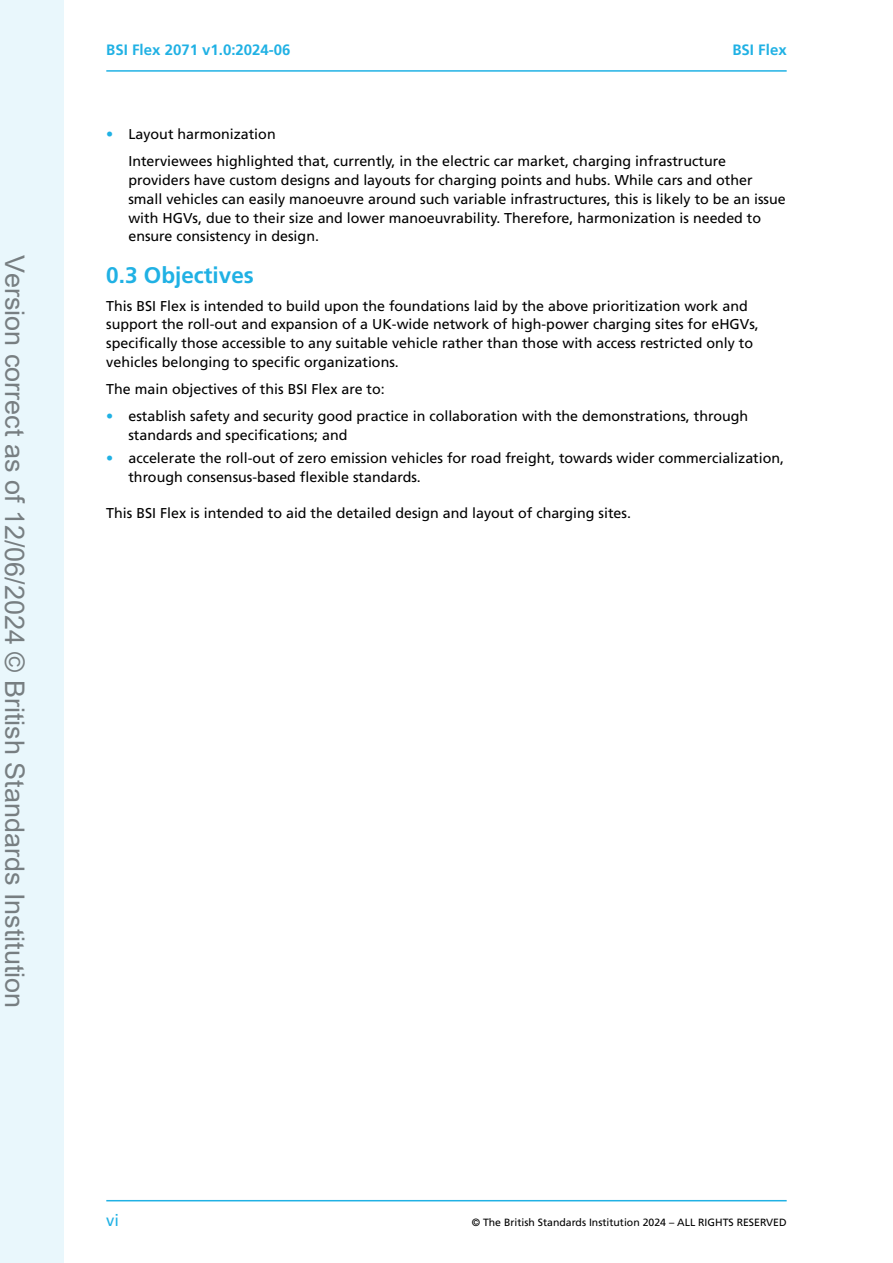
<style>
.page{position:relative;width:893px;height:1263px;background:#fff}
.page>*{position:absolute;margin:0;border:0;box-sizing:border-box;transform-origin:0 0}
.t1{font:27px "Arial";color:rgb(0 0 0/.49)}
.H3_not_TOC{font:22.5px "Frutiger LT 65 Bd";color:#20b1e4}
.t2{font:16.5px "Frutiger LT 55 Rm";color:#20b1e4}
.t3{font:15px "Frutiger LT 65 Bd";color:#20b1e4}
.Body_text{font:14.25px/18.8px "Frutiger LT 55 Rm";color:#000}
.t4{font:10.5px "Frutiger LT 55 Rm";color:#000}
.s1{color:#20b1e4}
</style>
<div class="page">
<div style="left:0;top:0;width:64px;height:1263px;background:#e9f7fc"></div>
<hr style="left:106px;top:1200px;width:681px;height:1px;background:#20b1e4">
<hr style="left:106px;top:70px;width:681px;height:2px;background:#20b1e4">
<h1 class="t1" style="left:33px;top:255px;width:755px;rotate:90deg">Version correct as of 12/06/2024 © British Standards Institution</h1>
<p class="t3" style="left:106px;top:40px;width:186px">BSI Flex 2071 v1.0:2024-06</p>
<p class="t3" style="left:732px;top:40px;width:56px">BSI Flex</p>
<p class="Body_text" style="left:106px;top:125px;width:171px"><span class="s1">•</span> Layout harmonization</p>
<p class="Body_text" style="left:128px;top:152px;width:659px">Interviewees highlighted that, currently, in the electric car market, charging infrastructure providers have custom designs and layouts for charging points and hubs. While cars and other small vehicles can easily manoeuvre around such variable infrastructures, this is likely to be an issue with HGVs, due to their size and lower manoeuvrability. Therefore, harmonization is needed to ensure consistency in design.</p>
<p class="H3_not_TOC" style="left:106px;top:262px;width:149px">0.3 Objectives</p>
<p class="Body_text" style="left:106px;top:296px;width:654px">This BSI Flex is intended to build upon the foundations laid by the above prioritization work and support the roll-out and expansion of a UK-wide network of high-power charging sites for eHGVs, specifically those accessible to any suitable vehicle rather than those with access restricted only to vehicles belonging to specific organizations.</p>
<p class="Body_text" style="left:106px;top:380px;width:280px">The main objectives of this BSI Flex are to:</p>
<p class="Body_text" style="left:128px;top:407px;width:621px;text-indent:-22px"><span class="s1">•</span> establish safety and security good practice in collaboration with the demonstrations, through standards and specifications; and</p>
<p class="Body_text" style="left:128px;top:449px;width:657px;text-indent:-22px"><span class="s1">•</span> accelerate the roll-out of zero emission vehicles for road freight, towards wider commercialization, through consensus-based flexible standards.</p>
<p class="Body_text" style="left:106px;top:503px;width:526px">This BSI Flex is intended to aid the detailed design and layout of charging sites.</p>
<p class="t2" style="left:106px;top:1210px;width:14px">vi</p>
<p class="t4" style="left:472px;top:1216px;width:316px">© The British Standards Institution 2024 – ALL RIGHTS RESERVED</p>
</div>
